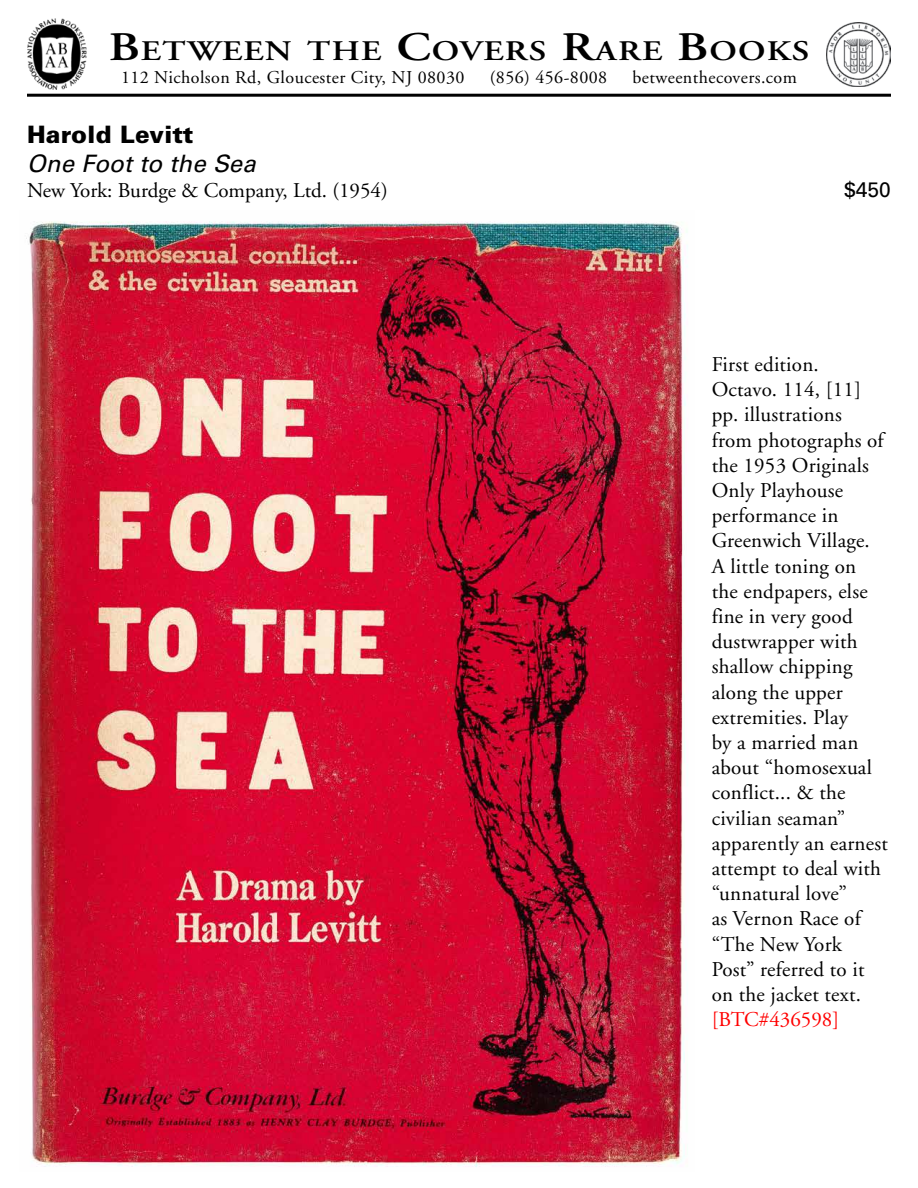
<style>
.page{position:relative;width:918px;height:1188px;background:#fff}
.page>*{position:absolute;margin:0;border:0;box-sizing:border-box;transform-origin:0 0}
.t1{font:600 28.35px "Adobe Garamond";letter-spacing:.035em;color:#000;scale:1.22 1}
.t2{font:italic 24px "Univers";letter-spacing:.01em;color:#000}
.t3{font:900 24px "Univers";letter-spacing:.01em;color:#000}
.t4{font:21px/25.2px "Adobe Garamond";letter-spacing:.01em;color:#000}
.t5{font:21px "Adobe Garamond";color:#f00}
.t6{font:21px "Univers";color:#000}
.t7{font:18px "Adobe Garamond";letter-spacing:.025em;color:#000}
.s1{font-size:40.5px}
</style>
<div class="page">
<img style="left:26px;top:221px;width:662px;height:946px">
<img style="left:826px;top:22px;width:65px;height:65px">
<img style="left:27px;top:19px;width:60px;height:71px">
<hr style="left:27px;top:94px;width:864px;height:3px;background:#000">
<h1 class="t1" style="left:109px;top:35px;width:576px"><span class="s1">B</span>ETWEEN THE <span class="s1">C</span>OVERS <span class="s1">R</span>ARE <span class="s1">B</span>OOKS</h1>
<p class="t7" style="left:121px;top:67px;width:345px">112 Nicholson Rd, Gloucester City, NJ 08030</p>
<p class="t7" style="left:490px;top:67px;width:119px">(856) 456-8008</p>
<p class="t7" style="left:633px;top:67px;width:166px">betweenthecovers.com</p>
<p class="t3" style="left:27px;top:119px;width:168px">Harold Levitt</p>
<p class="t2" style="left:27px;top:149px;width:230px">One Foot to the Sea</p>
<p class="t4" style="left:27px;top:178px;width:362px">New York: Burdge &amp; Company, Ltd. (1954)</p>
<p class="t6" style="left:844px;top:177px;width:48px">$450</p>
<p class="t4" style="left:712px;top:352px;width:178px">First edition.<br>Octavo. 114, [11] pp. illustrations<br>from photographs of the 1953 Originals<br>Only Playhouse performance in<br>Greenwich Village.<br>A little toning on<br>the endpapers, else fine in very good dustwrapper with shallow chipping along the upper extremities. Play<br>by a married man about “homosexual conflict... &amp; the civilian seaman” apparently an earnest attempt to deal with “unnatural love”<br>as Vernon Race of “The New York<br>Post” referred to it on the jacket text.</p>
<p class="t5" style="left:712px;top:1008px;width:129px">[BTC#436598]</p>
</div>
